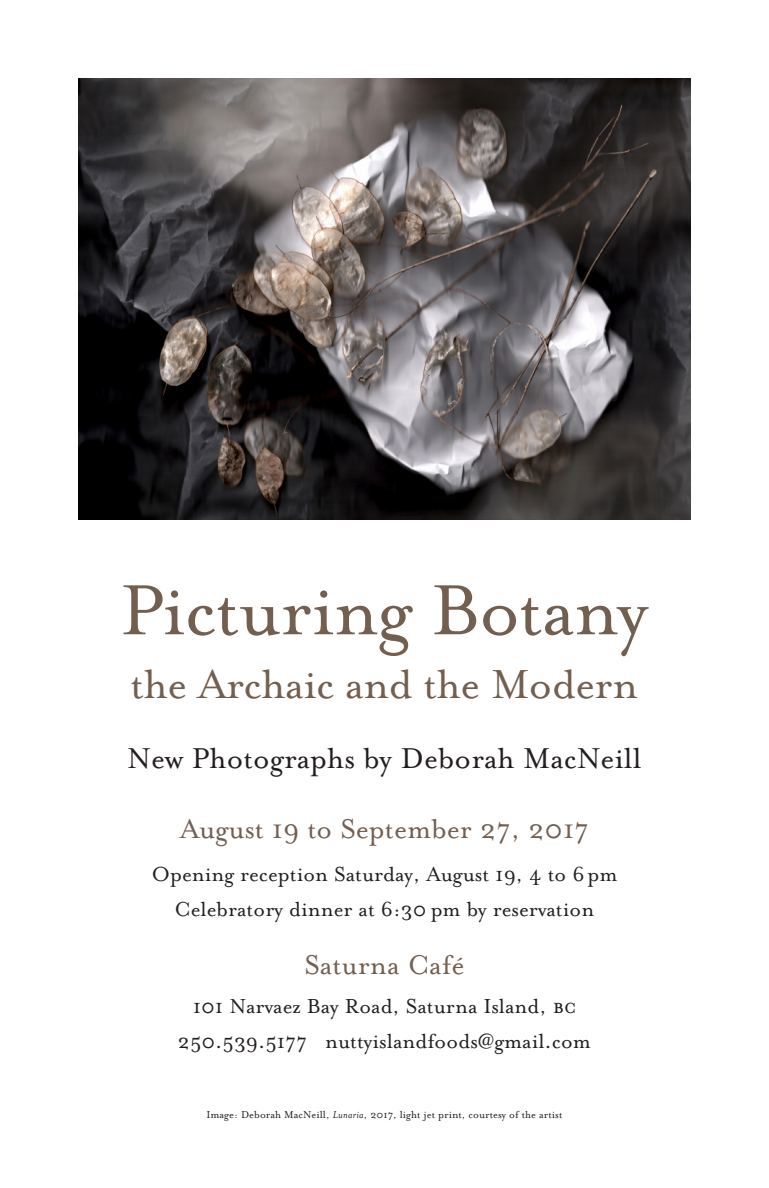
<style>
.page{position:relative;width:769px;height:1188px;background:#fff}
.page>*{position:absolute;margin:0;border:0;box-sizing:border-box;transform-origin:0 0}
.t1{font:81.6px "Mrs Eaves Roman";letter-spacing:-.01em;color:#735f50}
.t2{font:46.65px "Mrs Eaves Roman";letter-spacing:-.01em;color:#735f50}
.t3{font:33px "Mrs Eaves Roman";color:#231f20}
.t4{font:31.05px "Mrs Eaves Roman";color:#735f50}
.t5{font:23.25px/35px "Mrs Eaves Roman";color:#231f20;text-align:center}
.t6{font:11.7px "Mrs Eaves Roman";color:#231f20}
.s1{font-family:"Mrs Eaves Small Caps"}
.s2{font-family:"Mrs Eaves";font-style:italic}
</style>
<div class="page">
<img style="left:79px;top:79px;width:611px;height:441px">
<h1 class="t1" style="left:120px;top:558px;width:529px">Picturing Botany</h1>
<h2 class="t2" style="left:131px;top:655px;width:509px">the Archaic and the Modern</h2>
<h3 class="t3" style="left:127px;top:738px;width:516px">New Photographs by Deborah MacNeill</h3>
<h3 class="t4" style="left:180px;top:809px;width:410px">August 19 to September 27, 2017</h3>
<p class="t5" style="left:151px;top:855px;width:468px">Opening reception Saturday, August 19, 4 to 6pm<br>Celebratory dinner at 6:30 pm by reservation</p>
<h3 class="t4" style="left:304px;top:945px;width:162px">Saturna Café</h3>
<p class="t5" style="left:178px;top:987px;width:415px">101 Narvaez Bay Road, Saturna Island, <span class="s1">bc<br></span>250.539.5177 nuttyislandfoods@gmail.com</p>
<p class="t6" style="left:206px;top:1107px;width:357px">Image: Deborah MacNeill, <span class="s2">Lunaria</span>, 2017, light jet print, courtesy of the artist</p>
</div>
